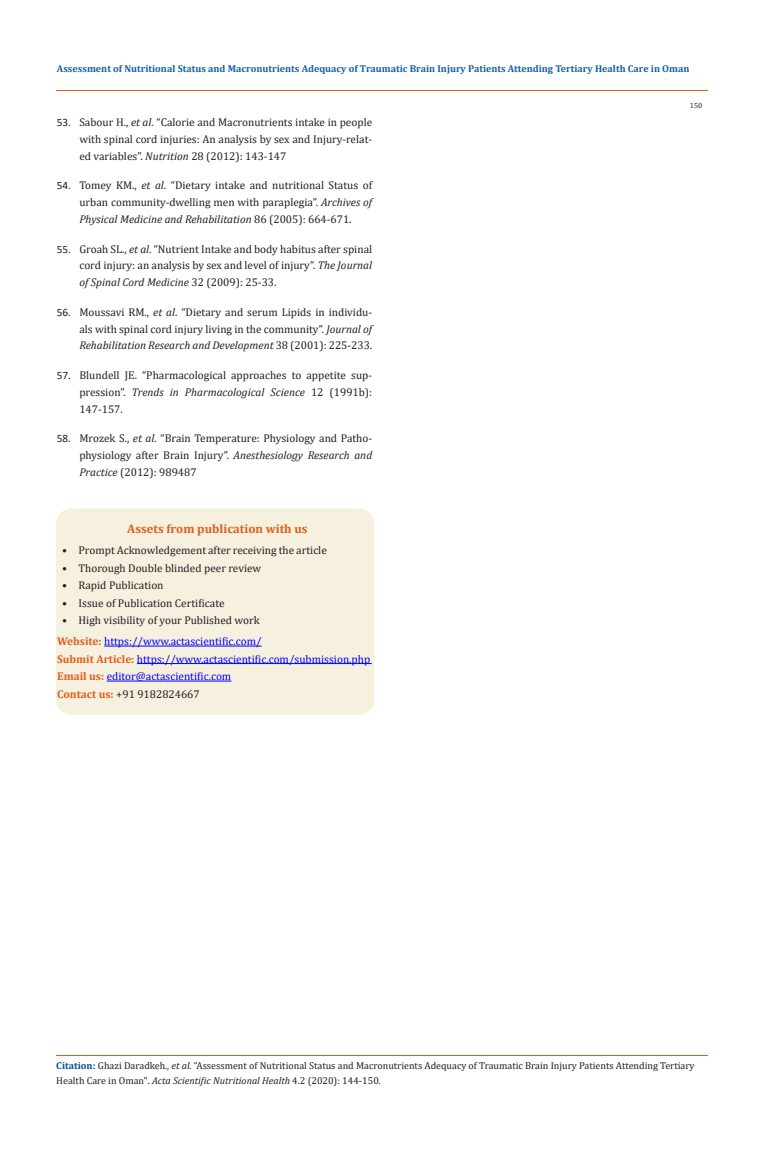
<style>
.page{position:relative;width:764px;height:1155px;background:#fff}
.page>*{position:absolute;margin:0;border:0;box-sizing:border-box;transform-origin:0 0}
.t1{font:700 12.5px "Cambria";color:#e05d1a}
.t2{font:11.25px/16.9px "Cambria";color:#231f20;text-align:justify}
.t3{font:11.25px "Cambria";color:#00f}
.t4{font:10px/15px "Cambria";color:#231f20}
.t5{font:700 10px "Cambria";color:#1560a6}
.t6{font:7.5px "Cambria";color:#231f20}
.s1{font-family:"Calibri"}
.s2{font-style:italic}
.s3{font-weight:700;color:#e05d1a}
.s4{font-weight:700;color:#035089}
</style>
<div class="page">
<hr style="left:56px;top:91px;width:651px;height:1px;background:#e05d1a">
<div style="left:57px;top:509px;width:317px;height:205px;background:#f6f0df;border-radius:15px"></div>
<div style="left:56px;top:508px;width:318px;height:207px;border:1px solid #f6f0df;border-radius:15px"></div>
<hr style="left:104px;top:646px;width:158px;height:1px;background:#00f">
<hr style="left:137px;top:663px;width:235px;height:1px;background:#00f">
<hr style="left:107px;top:681px;width:124px;height:1px;background:#00f">
<hr style="left:56px;top:1055px;width:651px;height:1px;background:#e05d1a">
<p class="t5" style="left:57px;top:61px;width:634px">Assessment of Nutritional Status and Macronutrients Adequacy of Traumatic Brain Injury Patients Attending Tertiary Health Care in Oman</p>
<p class="t2" style="left:79px;top:114px;width:294px;text-indent:-22px"><span class="s1">53.</span> Sabour H., <span class="s2">et al</span>. “Calorie and Macronutrients intake in people with spinal cord injuries: An analysis by sex and Injury-relat&shy;ed variables”. <span class="s2">Nutrition</span> 28 (2012): 143-147</p>
<p class="t2" style="left:79px;top:177px;width:294px;text-indent:-22px"><span class="s1">54.</span> Tomey KM., <span class="s2">et al</span>. “Dietary intake and nutritional Status of urban community-dwelling men with paraplegia”. <span class="s2">Archives of Physical Medicine and Rehabilitation</span> 86 (2005): 664-671.</p>
<p class="t2" style="left:79px;top:240px;width:294px;text-indent:-22px"><span class="s1">55.</span> Groah SL., <span class="s2">et al</span>. “Nutrient Intake and body habitus after spinal cord injury: an analysis by sex and level of injury”. <span class="s2">The Journal of Spinal Cord Medicine</span> 32 (2009): 25-33.</p>
<p class="t2" style="left:79px;top:303px;width:294px;text-indent:-22px"><span class="s1">56.</span> Moussavi RM., <span class="s2">et al</span>. “Dietary and serum Lipids in individu&shy;als with spinal cord injury living in the community”. <span class="s2">Journal of Rehabilitation Research and Development</span> 38 (2001): 225-233.</p>
<p class="t2" style="left:79px;top:366px;width:294px;text-indent:-22px"><span class="s1">57.</span> Blundell JE. “Pharmacological approaches to appetite sup&shy;pression”. <span class="s2">Trends in Pharmacological Science</span> 12 (1991b):<br>147-157.</p>
<p class="t2" style="left:79px;top:430px;width:294px;text-indent:-22px"><span class="s1">58.</span> Mrozek S., <span class="s2">et al</span>. “Brain Temperature: Physiology and Patho&shy;physiology after Brain Injury”. <span class="s2">Anesthesiology Research and Practice</span> (2012): 989487</p>
<p class="t1" style="left:127px;top:520px;width:182px">Assets from publication with us</p>
<p class="t2" style="left:62px;top:542px;width:266px">• Prompt Acknowledgement after receiving the article</p>
<p class="t2" style="left:62px;top:559px;width:201px">• Thorough Double blinded peer review</p>
<p class="t2" style="left:62px;top:577px;width:103px">• Rapid Publication</p>
<p class="t2" style="left:62px;top:594px;width:164px">• Issue of Publication Certificate</p>
<p class="t2" style="left:62px;top:612px;width:199px">• High visibility of your Published work</p>
<p class="t3" style="left:57px;top:635px;width:206px"><span class="s3">Website:</span> https://www.actascientific.com/</p>
<p class="t3" style="left:57px;top:652px;width:315px"><span class="s3">Submit Article:</span> https://www.actascientific.com/submission.php</p>
<p class="t3" style="left:57px;top:670px;width:176px"><span class="s3">Email us:</span> editor@actascientific.com</p>
<p class="t2" style="left:57px;top:686px;width:144px"><span class="s3">Contact us:</span> +91 9182824667</p>
<p class="t6" style="left:690px;top:101px;width:14px">150</p>
<p class="t4" style="left:56px;top:1058px;width:640px"><span class="s4">Citation:</span> Ghazi Daradkeh<span class="s2">., et al.</span> “Assessment of Nutritional Status and Macronutrients Adequacy of Traumatic Brain Injury Patients Attending Tertiary<br>Health Care in Oman". <span class="s2">Acta Scientific Nutritional Health</span> 4.2 (2020): 144-150.</p>
</div>
